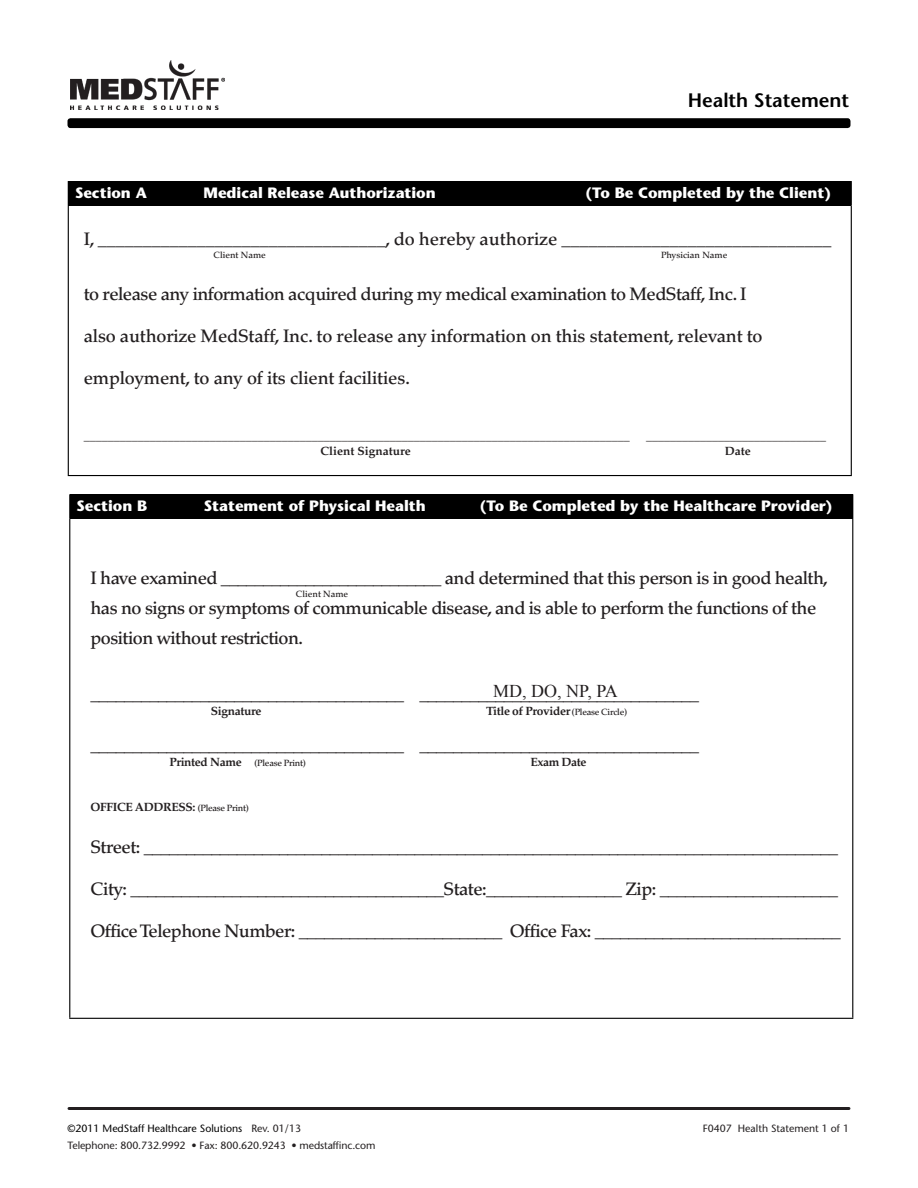
<style>
.page{position:relative;width:918px;height:1188px;background:#fff}
.page>*{position:absolute;margin:0;border:0;box-sizing:border-box;transform-origin:0 0}
.t1{font:600 19.5px "Stone Sans Std";color:#000}
.t2{font:500 18px/30px "Palatino LT Std";letter-spacing:-.03em;color:#231f20}
.t3{font:500 18px "Palatino LT Std";letter-spacing:-.01em;color:#231f20}
.t4{font:500 18px "Palatino LT Std";color:#231f20}
.t5{font:18px "Times New Roman";color:#231f20}
.t6{font:700 15px "Stone Sans Std";color:#fff}
.t7{font:500 12px "Palatino LT Std";color:#231f20}
.t8{font:700 12px "Palatino LT Std";letter-spacing:-.03em;color:#231f20}
.t9{font:700 12px "Palatino LT Std";color:#231f20}
.t10{font:500 10.5px "Stone Sans Std";letter-spacing:-.01em;color:#231f20}
.t11{font:500 10.5px "Stone Sans Std";color:#000}
.t12{font:500 9px "Palatino LT Std";color:#231f20}
.t13{font:500 9px "Palatino LT Std";letter-spacing:-.03em;color:#231f20}
.s1{font-weight:500;font-size:9px}
.s2{font-weight:700;font-size:12px}
.s3{color:#231f20}
</style>
<div class="page">
<img style="left:70px;top:61px;width:155px;height:48px">
<div style="left:68px;top:118px;width:782px;height:10px;background:#000;border-radius:3px"></div>
<hr style="left:69px;top:1107px;width:780px;height:3px;background:#231f20">
<div style="left:68px;top:181px;width:783px;height:25px;background:#000"></div>
<svg style="left:851px;top:181px;width:1px;height:25px"></svg>
<hr style="left:68px;top:206px;width:1px;height:269px;background:#000">
<hr style="left:851px;top:206px;width:1px;height:269px;background:#000">
<hr style="left:68px;top:475px;width:784px;height:1px;background:#000">
<div style="left:70px;top:494px;width:783px;height:25px;background:#000"></div>
<svg style="left:69px;top:494px;width:1px;height:25px"></svg>
<hr style="left:69px;top:519px;width:1px;height:499px;background:#000">
<hr style="left:852px;top:519px;width:1px;height:499px;background:#000">
<hr style="left:69px;top:1018px;width:784px;height:1px;background:#000">
<p class="t1" style="left:688px;top:89px;width:163px">Health Statement</p>
<p class="t6" style="left:75px;top:184px;width:73px">Section A</p>
<p class="t6" style="left:204px;top:184px;width:234px">Medical Release Authorization</p>
<p class="t6" style="left:585px;top:184px;width:247px">(To Be Completed by the Client)</p>
<p class="t4" style="left:84px;top:228px;width:749px">I, ________________________________, do hereby authorize ______________________________</p>
<p class="t12" style="left:213px;top:250px;width:54px">Client Name</p>
<p class="t12" style="left:661px;top:250px;width:68px">Physician Name</p>
<p class="t2" style="left:84px;top:279px;width:664px">to release any information acquired during my medical examination to MedStaff, Inc. I</p>
<p class="t3" style="left:84px;top:326px;width:680px">also authorize MedStaff, Inc. to release any information on this statement, relevant to</p>
<p class="t3" style="left:84px;top:368px;width:328px">employment, to any of its client facilities.</p>
<p class="t7" style="left:84px;top:429px;width:547px">___________________________________________________________________________________________</p>
<p class="t7" style="left:646px;top:429px;width:181px">______________________________</p>
<p class="t9" style="left:321px;top:444px;width:92px">Client Signature</p>
<p class="t8" style="left:725px;top:444px;width:27px">Date</p>
<p class="t6" style="left:77px;top:497px;width:72px">Section B</p>
<p class="t6" style="left:204px;top:497px;width:223px">Statement of Physical Health</p>
<p class="t6" style="left:480px;top:497px;width:354px">(To Be Completed by the Healthcare Provider)</p>
<p class="t2" style="left:90px;top:564px;width:739px">I have examined __________________________ and determined that this person is in good health, has no signs or symptoms of communicable disease, and is able to perform the functions of the position without restriction.</p>
<p class="t12" style="left:296px;top:589px;width:54px">Client Name</p>
<p class="t5" style="left:493px;top:679px;width:126px">MD, DO, NP, PA</p>
<p class="t2" style="left:90px;top:679px;width:610px">_____________________________________ _________________________________</p>
<p class="t8" style="left:211px;top:704px;width:52px">Signature</p>
<p class="t8" style="left:486px;top:704px;width:143px">Title of Provider <span class="s1">(Please Circle)</span></p>
<p class="t2" style="left:90px;top:730px;width:610px">_____________________________________ _________________________________</p>
<p class="t13" style="left:169px;top:758px;width:138px"><span class="s2">Printed Name</span> (Please Print)</p>
<p class="t8" style="left:530px;top:755px;width:58px">Exam Date</p>
<p class="t8" style="left:90px;top:800px;width:160px">OFFICE ADDRESS: <span class="s1">(Please Print)</span></p>
<p class="t2" style="left:90px;top:832px;width:749px">Street: __________________________________________________________________________________</p>
<p class="t2" style="left:90px;top:874px;width:749px">City: _____________________________________State:________________ Zip: _____________________</p>
<p class="t2" style="left:90px;top:916px;width:752px">Office Telephone Number: ________________________ Office Fax: _____________________________</p>
<p class="t11" style="left:68px;top:1123px;width:235px">©2011 MedStaff Healthcare Solutions <span class="s3">Rev. 01/13</span></p>
<p class="t10" style="left:703px;top:1123px;width:148px">F0407 Health Statement 1 of 1</p>
<p class="t10" style="left:68px;top:1139px;width:310px">Telephone: 800.732.9992 • Fax: 800.620.9243 • medstaffinc.com</p>
</div>
